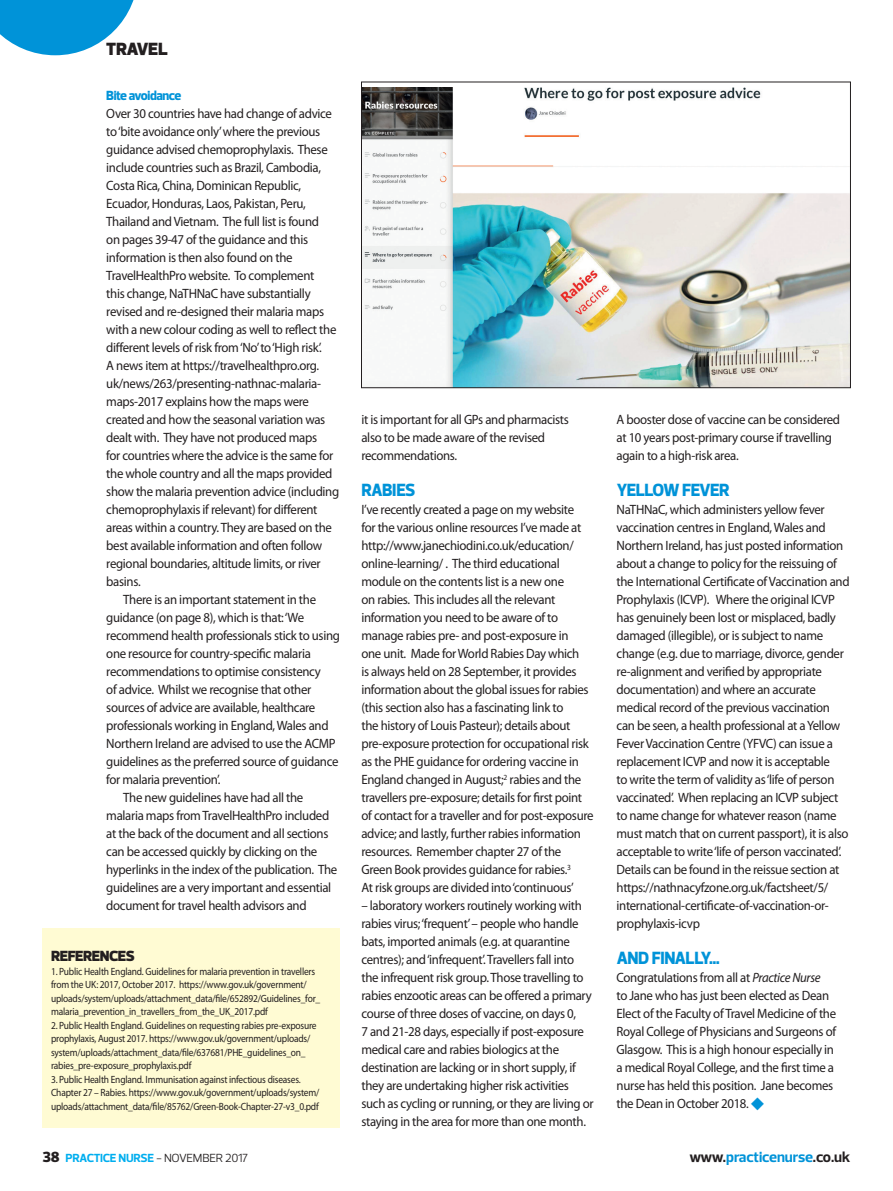
<style>
.page{position:relative;width:893px;height:1191px;background:#fff}
.page>*{position:absolute;margin:0;border:0;box-sizing:border-box;transform-origin:0 0}
.t1{font:800 18px "Prelo";letter-spacing:-.03em;color:#0093d8;scale:.95 1}
.t2{font:900 18px "Prelo";letter-spacing:-.02em;color:#231f20}
.t3{font:700 15px "Prelo";letter-spacing:-.005em;color:#0093d8}
.t4{font:900 15px "Prelo";letter-spacing:-.03em;color:#231f20}
.t5{font:13.5px/18px "Myriad Pro";letter-spacing:-.025em;color:#231f20;scale:.95 1}
.t6{font:800 13.5px "Prelo";letter-spacing:-.03em;color:#0093d8;scale:.95 1}
.t7{font:700 12px "Prelo";letter-spacing:-.025em;color:#00aeef}
.t8{font:10.5px/13.5px "Myriad Pro";letter-spacing:-.02em;color:#231f20;scale:.9 1}
.s1{font-style:italic}
.s2{color:#0093d8}
.s3{font-weight:900;font-size:15px;color:#231f20}
.s4{font-weight:400;color:#231f20}
.s5{color:#231f20}
</style>
<div class="page">
<svg style="left:0;top:0;width:134px;height:55px"></svg>
<div style="left:43px;top:928px;width:297px;height:199px;background:#fffbd3"></div>
<img style="left:363px;top:87px;width:486px;height:299px">
<div style="left:361px;top:82px;width:490px;height:306px;border:1px solid #231f20"></div>
<h1 class="t2" style="left:106px;top:39px;width:63px">TRAVEL</h1>
<p class="t6" style="left:106px;top:88px;width:80px">Bite avoidance</p>
<p class="t5" style="left:106px;top:105px;width:239px">Over 30 countries have had change of advice</p>
<p class="t5" style="left:106px;top:123px;width:227px">to ‘bite avoidance only’ where the previous</p>
<p class="t5" style="left:106px;top:141px;width:235px">guidance advised chemoprophylaxis. These</p>
<p class="t5" style="left:106px;top:159px;width:228px">include countries such as Brazil, Cambodia,</p>
<p class="t5" style="left:106px;top:176px;width:207px">Costa Rica, China, Dominican Republic,</p>
<p class="t5" style="left:106px;top:194px;width:212px">Ecuador, Honduras, Laos, Pakistan, Peru,</p>
<p class="t5" style="left:106px;top:212px;width:225px">Thailand and Vietnam. The full list is found</p>
<p class="t5" style="left:106px;top:230px;width:214px">on pages 39-47 of the guidance and this</p>
<p class="t5" style="left:106px;top:248px;width:198px">information is then also found on the</p>
<p class="t5" style="left:106px;top:266px;width:220px">TravelHealthPro website. To complement</p>
<p class="t5" style="left:106px;top:284px;width:217px">this change, NaTHNaC have substantially</p>
<p class="t5" style="left:106px;top:302px;width:231px">revised and re-designed their malaria maps</p>
<p class="t5" style="left:106px;top:320px;width:244px">with a new colour coding as well to reflect the</p>
<p class="t5" style="left:106px;top:338px;width:228px">different levels of risk from ‘No’ to ‘High risk’.</p>
<p class="t5" style="left:106px;top:356px;width:226px">A news item at https://travelhealthpro.org.</p>
<p class="t5" style="left:106px;top:374px;width:228px">uk/news/263/presenting-nathnac-malaria-</p>
<p class="t5" style="left:106px;top:392px;width:215px">maps-2017 explains how the maps were</p>
<p class="t5" style="left:106px;top:410px;width:232px">created and how the seasonal variation was</p>
<p class="t5" style="left:106px;top:428px;width:223px">dealt with. They have not produced maps</p>
<p class="t5" style="left:106px;top:446px;width:240px">for countries where the advice is the same for</p>
<p class="t5" style="left:106px;top:464px;width:240px">the whole country and all the maps provided</p>
<p class="t5" style="left:106px;top:482px;width:247px">show the malaria prevention advice (including</p>
<p class="t5" style="left:106px;top:500px;width:224px">chemoprophylaxis if relevant) for different</p>
<p class="t5" style="left:106px;top:518px;width:239px">areas within a country. They are based on the</p>
<p class="t5" style="left:106px;top:536px;width:229px">best available information and often follow</p>
<p class="t5" style="left:106px;top:554px;width:227px">regional boundaries, altitude limits, or river</p>
<p class="t5" style="left:106px;top:572px;width:38px">basins.</p>
<p class="t5" style="left:123px;top:590px;width:204px">There is an important statement in the</p>
<p class="t5" style="left:106px;top:608px;width:210px">guidance (on page 8), which is that: ‘We</p>
<p class="t5" style="left:106px;top:626px;width:248px">recommend health professionals stick to using</p>
<p class="t5" style="left:106px;top:644px;width:217px">one resource for country-specific malaria</p>
<p class="t5" style="left:106px;top:662px;width:227px">recommendations to optimise consistency</p>
<p class="t5" style="left:106px;top:680px;width:217px">of advice. Whilst we recognise that other</p>
<p class="t5" style="left:106px;top:698px;width:222px">sources of advice are available, healthcare</p>
<p class="t5" style="left:106px;top:716px;width:235px">professionals working in England, Wales and</p>
<p class="t5" style="left:106px;top:734px;width:243px">Northern Ireland are advised to use the ACMP</p>
<p class="t5" style="left:106px;top:752px;width:246px">guidelines as the preferred source of guidance</p>
<p class="t5" style="left:106px;top:770px;width:122px">for malaria prevention’.</p>
<p class="t5" style="left:123px;top:788px;width:191px">The new guidelines have had all the</p>
<p class="t5" style="left:106px;top:806px;width:236px">malaria maps from TravelHealthPro included</p>
<p class="t5" style="left:106px;top:824px;width:235px">at the back of the document and all sections</p>
<p class="t5" style="left:106px;top:842px;width:224px">can be accessed quickly by clicking on the</p>
<p class="t5" style="left:106px;top:860px;width:245px">hyperlinks in the index of the publication. The</p>
<p class="t5" style="left:106px;top:878px;width:238px">guidelines are a very important and essential</p>
<p class="t5" style="left:106px;top:896px;width:212px">document for travel health advisors and</p>
<p class="t4" style="left:51px;top:948px;width:85px">REFERENCES</p>
<p class="t8" style="left:51px;top:964px;width:301px">1. Public Health England. Guidelines for malaria prevention in travellers from the UK: 2017, October 2017. https://www.gov.uk/government/ uploads/system/uploads/attachment_data/file/652892/Guidelines_for_ malaria_prevention_in_travellers_from_the_UK_2017.pdf</p>
<p class="t8" style="left:51px;top:1018px;width:297px">2. Public Health England. Guidelines on requesting rabies pre-exposure prophylaxis, August 2017. https://www.gov.uk/government/uploads/ system/uploads/attachment_data/file/637681/PHE_guidelines_on_ rabies_pre-exposure_prophylaxis.pdf</p>
<p class="t8" style="left:51px;top:1072px;width:300px">3. Public Health England. Immunisation against infectious diseases.<br>Chapter 27 – Rabies. https://www.gov.uk/government/uploads/system/ uploads/attachment_data/file/85762/Green-Book-Chapter-27-v3_0.pdf</p>
<p class="t5" style="left:361px;top:410px;width:220px">it is important for all GPs and pharmacists also to be made aware of the revised recommendations.</p>
<h1 class="t1" style="left:362px;top:480px;width:58px">RABIES</h1>
<p class="t5" style="left:361px;top:501px;width:246px">I’ve recently created a page on my website<br>for the various online resources I’ve made at http://www.janechiodini.co.uk/education/ online-learning/ . The third educational module on the contents list is a new one<br>on rabies. This includes all the relevant information you need to be aware of to manage rabies pre- and post-exposure in<br>one unit. Made for World Rabies Day which<br>is always held on 28 September, it provides information about the global issues for rabies (this section also has a fascinating link to<br>the history of Louis Pasteur); details about pre-exposure protection for occupational risk as the PHE guidance for ordering vaccine in England changed in August;<sup>2</sup> rabies and the travellers pre-exposure; details for first point of contact for a traveller and for post-exposure advice; and lastly, further rabies information resources. Remember chapter 27 of the Green Book provides guidance for rabies.<sup>3<br></sup>At risk groups are divided into ‘continuous’</p>
<p class="t5" style="left:361px;top:897px;width:246px">– laboratory workers routinely working with rabies virus; ‘frequent’ – people who handle bats, imported animals (e.g. at quarantine centres); and ‘infrequent’. Travellers fall into the infrequent risk group. Those travelling to rabies enzootic areas can be offered a primary course of three doses of vaccine, on days 0,<br>7 and 21-28 days, especially if post-exposure medical care and rabies biologics at the destination are lacking or in short supply, if they are undertaking higher risk activities such as cycling or running, or they are living or staying in the area for more than one month.</p>
<p class="t5" style="left:617px;top:410px;width:237px">A booster dose of vaccine can be considered at 10 years post-primary course if travelling again to a high-risk area.</p>
<h1 class="t1" style="left:617px;top:480px;width:120px">YELLOW FEVER</h1>
<p class="t5" style="left:617px;top:501px;width:247px">NaTHNaC, which administers yellow fever vaccination centres in England, Wales and Northern Ireland, has just posted information about a change to policy for the reissuing of the International Certificate of Vaccination and Prophylaxis (ICVP). Where the original ICVP has genuinely been lost or misplaced, badly damaged (illegible), or is subject to name change (e.g. due to marriage, divorce, gender re-alignment and verified by appropriate documentation) and where an accurate medical record of the previous vaccination can be seen, a health professional at a Yellow Fever Vaccination Centre (YFVC) can issue a replacement ICVP and now it is acceptable<br>to write the term of validity as ‘life of person vaccinated’. When replacing an ICVP subject to name change for whatever reason (name must match that on current passport), it is also acceptable to write ‘life of person vaccinated’.<br>Details can be found in the reissue section at https://nathnacyfzone.org.uk/factsheet/5/ international-certificate-of-vaccination-or&shy;prophylaxis-icvp</p>
<h1 class="t1" style="left:617px;top:948px;width:110px">AND FINALLY…</h1>
<p class="t5" style="left:617px;top:969px;width:233px">Congratulations from all at <span class="s1">Practice Nurse<br></span>to Jane who has just been elected as Dean Elect of the Faculty of Travel Medicine of the Royal College of Physicians and Surgeons of Glasgow. This is a high honour especially in a medical Royal College, and the first time a nurse has held this position. Jane becomes the Dean in October 2018. <span class="s2">◆</span></p>
<p class="t7" style="left:43px;top:1151px;width:207px"><span class="s3">38</span> PRACTICE NURSE <span class="s4">- NOVEMBER 2017</span></p>
<p class="t3" style="left:689px;top:1148px;width:163px"><span class="s5">www.</span>practicenurse<span class="s5">.co.uk</span></p>
</div>
